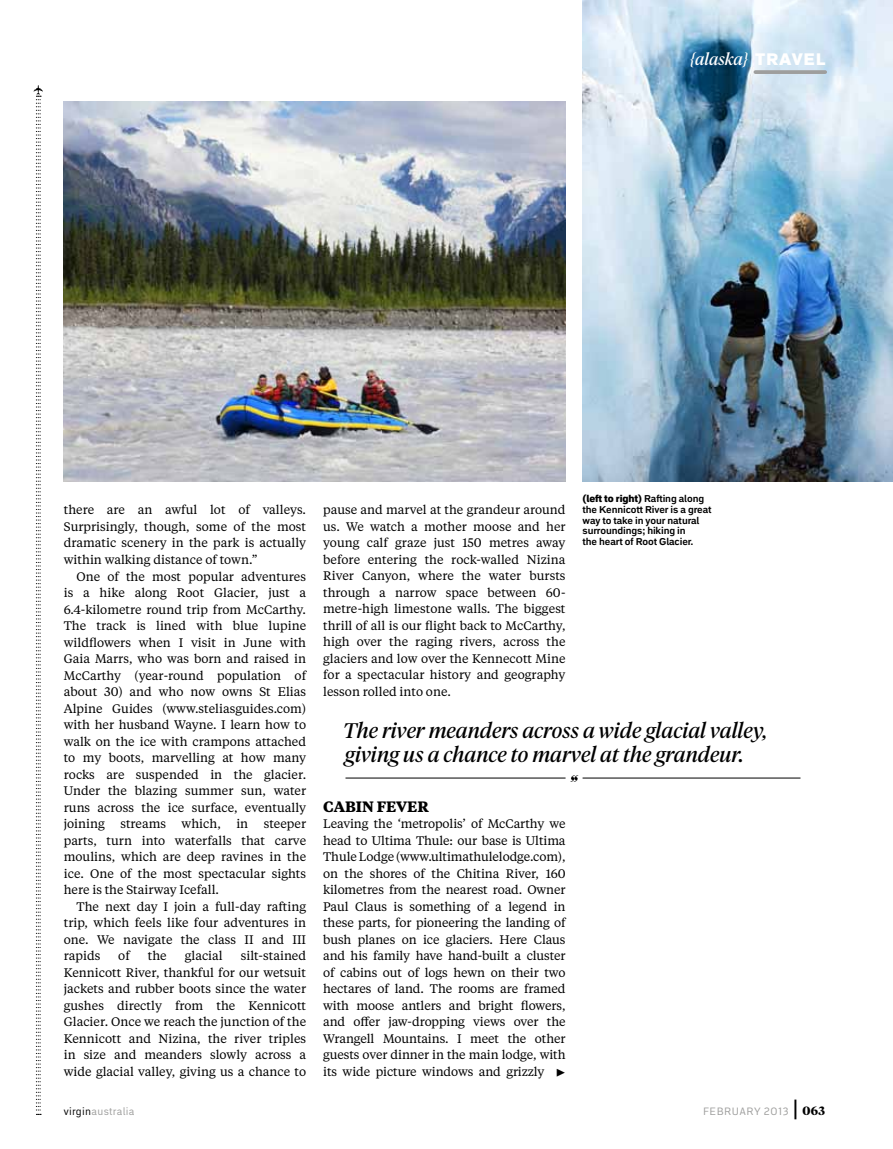
<style>
.page{position:relative;width:893px;height:1149px;background:#fff}
.page>*{position:absolute;margin:0;border:0;box-sizing:border-box;transform-origin:0 0}
.t1{font:italic 21px/24px "Tiempos Headline";color:#000}
.t2{font:italic 300 21px "Tiempos Headline";color:#000}
.t3{font:italic 16.5px "Tiempos Headline";color:#fff}
.t4{font:700 15px "Tiempos Text";color:#000}
.t5{font:12.3px/16.5px "Tiempos Text";color:#000;text-align:justify}
.t6{font:10.5px "Embarcadero MVB Pro";letter-spacing:.05em;color:#9e9e9d}
.t7{font:10.5px "Embarcadero MVB Pro";letter-spacing:.03em;color:#9e9e9d}
.t8{font:700 9.75px/10.8px "Embarcadero MVB Pro";letter-spacing:-.01em;color:#000}
.s1{font-family:"Embarcadero MVB Pro";font-weight:900;font-style:normal}
.s2{color:#000}
.s3{font-weight:900}
.s4{font-family:"Embarcadero MVB Pro"}
.s5{font-size:19.5px;color:#000}
.s6{font-family:"Tiempos Headline";font-weight:700;font-size:12px;color:#000}
</style>
<div class="page">
<img style="left:64px;top:102px;width:502px;height:379px">
<img style="left:583px;top:0;width:310px;height:481px">
<hr style="left:345px;top:777px;width:221px;height:1px;background:#000">
<hr style="left:583px;top:777px;width:217px;height:1px;background:#000">
<svg style="left:755px;top:70px;width:70px;height:4px"></svg>
<svg style="left:34px;top:85px;width:9px;height:1029px"></svg>
<h2 class="t3" style="left:689px;top:48px;width:138px">{alaska} <span class="s1">TRAVEL</span></h2>
<p class="t5" style="left:64px;top:501px;width:244px">there are an awful lot of valleys.<br>Surprisingly, though, some of the most dramatic scenery in the park is actually within walking distance of town.”</p>
<p class="t5" style="left:64px;top:567px;width:244px;text-indent:13px">One of the most popular adventures is a hike along Root Glacier, just a 6.4-kilometre round trip from McCarthy.<br>The track is lined with blue lupine wildflowers when I visit in June with Gaia Marrs, who was born and raised in McCarthy (year-round population of about 30) and who now owns St Elias Alpine Guides (www.steliasguides.com) with her husband Wayne. I learn how to walk on the ice with crampons attached to my boots, marvelling at how many rocks are suspended in the glacier.<br>Under the blazing summer sun, water runs across the ice surface, eventually joining</p>
<p class="t5" style="left:120px;top:814px;width:47px">streams</p>
<p class="t5" style="left:182px;top:814px;width:41px">which,</p>
<p class="t5" style="left:236px;top:814px;width:13px">in</p>
<p class="t5" style="left:64px;top:814px;width:244px;text-indent:200px">steeper parts, turn into waterfalls that carve moulins, which are deep ravines in the ice. One of the most spectacular sights here is the Stairway Icefall.</p>
<p class="t5" style="left:64px;top:897px;width:244px;text-indent:13px">The next day I join a full-day rafting trip, which feels like four adventures in one. We navigate the class II and III rapids</p>
<p class="t5" style="left:118px;top:946px;width:13px">of</p>
<p class="t5" style="left:148px;top:946px;width:20px">the</p>
<p class="t5" style="left:185px;top:946px;width:39px">glacial</p>
<p class="t5" style="left:64px;top:946px;width:244px;text-indent:177px">silt-stained Kennicott River, thankful for our wetsuit jackets and rubber boots since the water gushes directly from the Kennicott Glacier. Once we reach the junction of the Kennicott and Nizina, the river triples in size and meanders slowly across a wide glacial valley, giving us a chance to</p>
<p class="t7" style="left:64px;top:1103px;width:72px"><span class="s2">virgin</span>australia</p>
<p class="t5" style="left:323px;top:501px;width:244px">pause and marvel at the grandeur around us. We watch a mother moose and her young calf graze just 150 metres away before entering the rock-walled Nizina River Canyon, where the water bursts through a narrow space between 60- metre-high limestone walls. The biggest thrill of all is our flight back to McCarthy, high over the raging rivers, across the glaciers and low over the Kennecott Mine for a spectacular history and geography lesson rolled into one.</p>
<p class="t8" style="left:583px;top:492px;width:130px"><span class="s3">(left to right)</span> Rafting along the Kennicott River is a great way to take in your natural surroundings; hiking in<br>the heart of Root Glacier.</p>
<h1 class="t1" style="left:343px;top:717px;width:426px">The river meanders across a wide glacial valley, giving us a chance to marvel at the grandeur.</h1>
<h1 class="t2" style="left:569px;top:770px;width:9px">”“</h1>
<p class="t4" style="left:323px;top:795px;width:107px">CABIN FEVER</p>
<p class="t5" style="left:323px;top:814px;width:244px">Leaving the ‘metropolis’ of McCarthy we head to Ultima Thule: our base is Ultima Thule Lodge (www.ultimathulelodge.com), on the shores of the Chitina River, 160 kilometres from the nearest road. Owner Paul Claus is something of a legend in these parts, for pioneering the landing of bush planes on ice glaciers. Here Claus and his family have hand-built a cluster of cabins out of logs hewn on their two hectares of land. The rooms are framed with moose antlers and bright flowers, and offer jaw-dropping views over the Wrangell Mountains. I meet the other guests over dinner in the main lodge, with its wide picture windows and grizzly <span class="s4">▶</span></p>
<p class="t6" style="left:703px;top:1103px;width:123px">february 2013 <span class="s5">|</span> <span class="s6">063</span></p>
</div>
